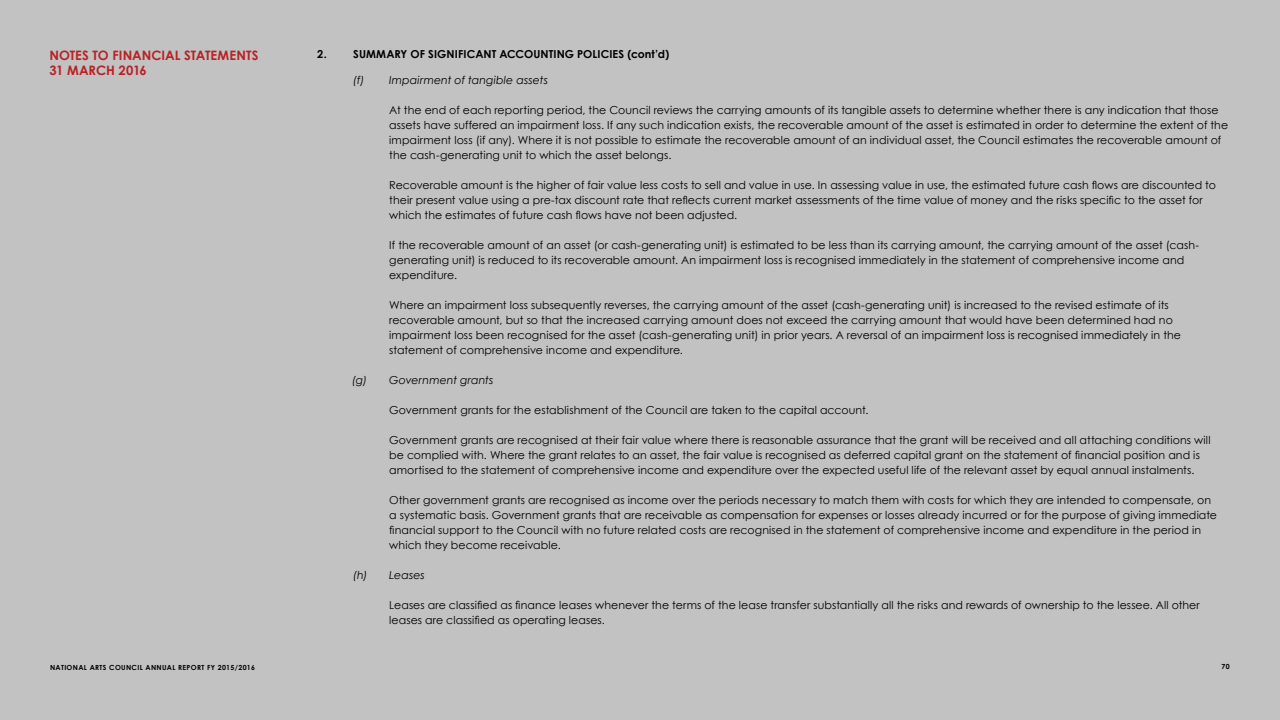
<style>
.page{position:relative;width:1280px;height:720px;background:#c2c2c2}
.page>*{position:absolute;margin:0;border:0;box-sizing:border-box;transform-origin:0 0}
.t1{font:700 13px/15.6px "Century Gothic";color:#ba2025}
.t2{font:11px/15px "Century Gothic";letter-spacing:.005em;color:#000}
.t3{font:italic 11px "Century Gothic";letter-spacing:.005em;color:#000}
.t4{font:700 11px "Century Gothic";letter-spacing:.005em;color:#000}
.t5{font:700 7px "Century Gothic";letter-spacing:.05em;color:#000}
</style>
<div class="page">
<p class="t1" style="left:49px;top:47px;width:211px">NOTES TO FINANCIAL STATEMENTS<br>31 MARCH 2016</p>
<p class="t4" style="left:317px;top:46px;width:353px">2. SUMMARY OF SIGNIFICANT ACCOUNTING POLICIES (cont’d)</p>
<p class="t3" style="left:353px;top:73px;width:196px">(f) Impairment of tangible assets</p>
<p class="t2" style="left:389px;top:103px;width:840px">At the end of each reporting period, the Council reviews the carrying amounts of its tangible assets to determine whether there is any indication that those assets have suffered an impairment loss. If any such indication exists, the recoverable amount of the asset is estimated in order to determine the extent of the impairment loss (if any). Where it is not possible to estimate the recoverable amount of an individual asset, the Council estimates the recoverable amount of the cash-generating unit to which the asset belongs.</p>
<p class="t2" style="left:389px;top:178px;width:828px">Recoverable amount is the higher of fair value less costs to sell and value in use. In assessing value in use, the estimated future cash flows are discounted to their present value using a pre-tax discount rate that reflects current market assessments of the time value of money and the risks specific to the asset for which the estimates of future cash flows have not been adjusted.</p>
<p class="t2" style="left:389px;top:238px;width:811px">If the recoverable amount of an asset (or cash-generating unit) is estimated to be less than its carrying amount, the carrying amount of the asset (cash&shy;generating unit) is reduced to its recoverable amount. An impairment loss is recognised immediately in the statement of comprehensive income and expenditure.</p>
<p class="t2" style="left:389px;top:298px;width:793px">Where an impairment loss subsequently reverses, the carrying amount of the asset (cash-generating unit) is increased to the revised estimate of its recoverable amount, but so that the increased carrying amount does not exceed the carrying amount that would have been determined had no impairment loss been recognised for the asset (cash-generating unit) in prior years. A reversal of an impairment loss is recognised immediately in the statement of comprehensive income and expenditure.</p>
<p class="t3" style="left:352px;top:373px;width:143px">(g) Government grants</p>
<p class="t2" style="left:389px;top:403px;width:481px">Government grants for the establishment of the Council are taken to the capital account.</p>
<p class="t2" style="left:389px;top:433px;width:823px">Government grants are recognised at their fair value where there is reasonable assurance that the grant will be received and all attaching conditions will be complied with. Where the grant relates to an asset, the fair value is recognised as deferred capital grant on the statement of financial position and is amortised to the statement of comprehensive income and expenditure over the expected useful life of the relevant asset by equal annual instalments.</p>
<p class="t2" style="left:389px;top:493px;width:829px">Other government grants are recognised as income over the periods necessary to match them with costs for which they are intended to compensate, on a systematic basis. Government grants that are receivable as compensation for expenses or losses already incurred or for the purpose of giving immediate financial support to the Council with no future related costs are recognised in the statement of comprehensive income and expenditure in the period in which they become receivable.</p>
<p class="t3" style="left:353px;top:568px;width:73px">(h) Leases</p>
<p class="t2" style="left:389px;top:598px;width:812px">Leases are classified as finance leases whenever the terms of the lease transfer substantially all the risks and rewards of ownership to the lessee. All other leases are classified as operating leases.</p>
<p class="t5" style="left:50px;top:662px;width:207px">NATIONAL ARTS COUNCIL ANNUAL REPORT FY 2015/2016</p>
<p class="t5" style="left:1222px;top:662px;width:10px">70</p>
</div>
